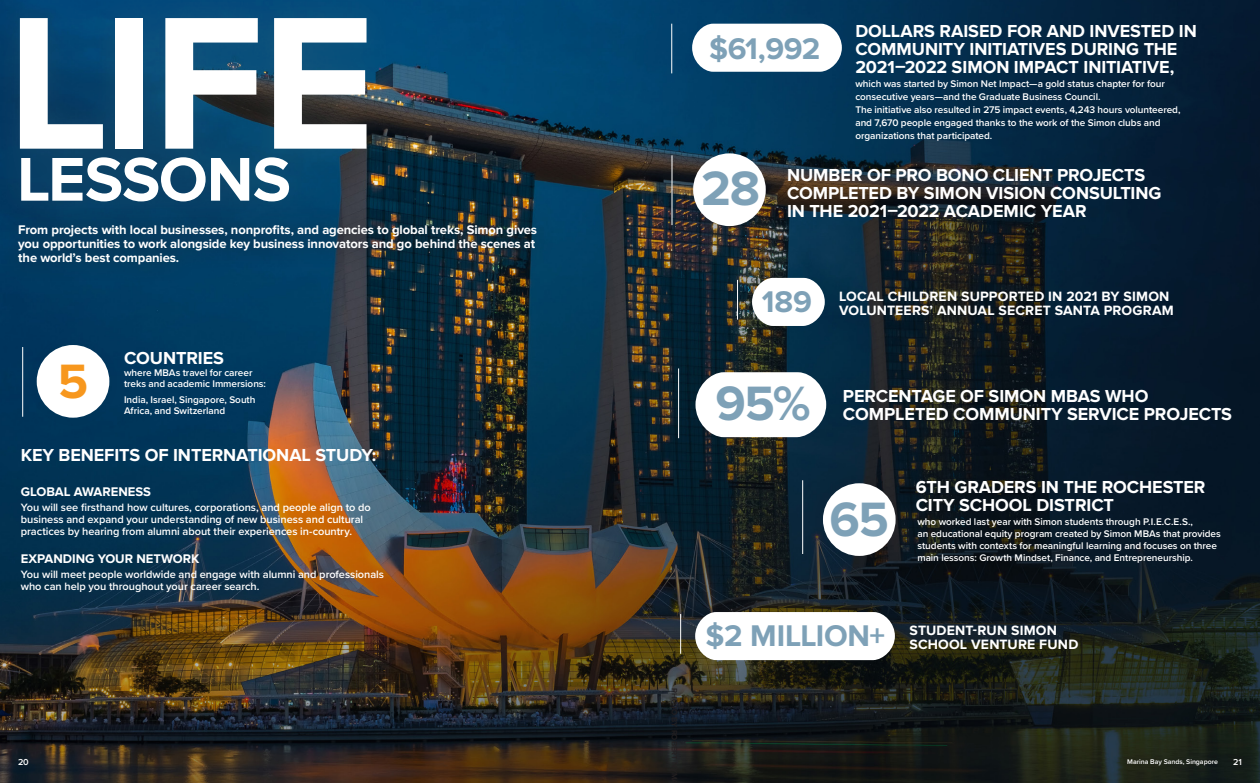
<style>
.page{position:relative;width:1260px;height:783px;background:#fff}
.page>*{position:absolute;margin:0;border:0;box-sizing:border-box;transform-origin:0 0}
.t1{font:700 195.8px "Proxima Nova";color:#fff}
.t2{font:700 64px "Proxima Nova";letter-spacing:-.02em;color:#fff}
.t3{font:700 50px "Proxima Nova";color:#7ea1b7}
.t4{font:700 50px "Proxima Nova";color:#f7971d}
.t5{font:700 31px "Proxima Nova";letter-spacing:-.01em;color:#7ea1b7}
.t6{font:700 18px/18px "Proxima Nova";letter-spacing:-.005em;color:#fff}
.large_caption{font:700 14px "Proxima Nova";letter-spacing:.01em;color:#fff}
.large_caption-2{font:700 13px/14px "Proxima Nova";letter-spacing:-.01em;color:#fff}
.large_caption-3{font:600 11px/12px "Proxima Nova";letter-spacing:-.005em;color:#fff}
.large_caption-4{font:600 10px/13px "Proxima Nova";letter-spacing:-.005em;color:#fff}
.t7{font:600 9px "Proxima Nova";color:#fff}
.Box_name_small{font:600 7px "Proxima Nova";letter-spacing:-.005em;color:#fff}
</style>
<div class="page">
<img style="left:0;top:0;width:1260px;height:783px">
<div style="left:682px;top:142px;width:95px;height:95px;background:#231f20;opacity:.05"></div>
<div style="left:693px;top:153px;width:73px;height:73px;background:#fff;border-radius:50%"></div>
<div style="left:25px;top:333px;width:96px;height:96px;background:#00355c"></div>
<div style="left:37px;top:345px;width:72px;height:73px;background:#fff;border-radius:50%"></div>
<div style="left:0;top:0;width:437px;height:272px;background:#587a7b;opacity:.1"></div>
<div style="left:0;top:206px;width:556px;height:77px;background:#231f20;opacity:.7"></div>
<hr style="left:22px;top:347px;width:1px;height:70px;background:#fff">
<svg style="left:692px;top:24px;width:150px;height:48px"></svg>
<hr style="left:678px;top:368px;width:1px;height:70px;background:#fff">
<svg style="left:695px;top:372px;width:131px;height:65px"></svg>
<hr style="left:672px;top:155px;width:1px;height:70px;background:#fff">
<hr style="left:672px;top:24px;width:1px;height:49px;background:#fff">
<div style="left:812px;top:472px;width:95px;height:95px;background:#231f20;opacity:.05"></div>
<div style="left:823px;top:483px;width:73px;height:73px;background:#fff;border-radius:50%"></div>
<hr style="left:802px;top:480px;width:1px;height:74px;background:#fff">
<svg style="left:695px;top:612px;width:200px;height:48px"></svg>
<hr style="left:680px;top:614px;width:1px;height:40px;background:#fff">
<svg style="left:752px;top:278px;width:73px;height:48px"></svg>
<hr style="left:737px;top:280px;width:1px;height:40px;background:#fff">
<p class="t1" style="left:7px;top:-29px;width:370px">LIFE</p>
<p class="t2" style="left:17px;top:142px;width:275px">LESSONS</p>
<p class="large_caption-2" style="left:18px;top:223px;width:520px">From projects with local businesses, nonprofits, and agencies to global treks, Simon gives you opportunities to work alongside key business innovators and go behind the scenes at the world’s best companies.</p>
<p class="t4" style="left:58px;top:352px;width:32px">5</p>
<p class="t6" style="left:124px;top:350px;width:102px">COUNTRIES</p>
<p class="large_caption-4" style="left:124px;top:367px;width:144px;line-height:11px">where MBAs travel for career treks and academic Immersions:</p>
<p class="large_caption-4" style="left:124px;top:394px;width:133px;line-height:11px">India, Israel, Singapore, South<br>Africa, and Switzerland</p>
<p class="t6" style="left:21px;top:447px;width:357px">KEY BENEFITS OF INTERNATIONAL STUDY:</p>
<p class="large_caption-2" style="left:21px;top:484px;width:132px">GLOBAL AWARENESS</p>
<p class="large_caption-3" style="left:21px;top:500px;width:351px">You will see firsthand how cultures, corporations, and people align to do business and expand your understanding of new business and cultural practices by hearing from alumni about their experiences in-country.</p>
<p class="large_caption-2" style="left:21px;top:551px;width:180px">EXPANDING YOUR NETWORK</p>
<p class="large_caption-3" style="left:21px;top:567px;width:365px">You will meet people worldwide and engage with alumni and professionals who can help you throughout your career search.</p>
<p class="t5" style="left:709px;top:30px;width:113px">$61,992</p>
<p class="t6" style="left:855px;top:22px;width:343px">DOLLARS RAISED FOR AND INVESTED IN<br>COMMUNITY INITIATIVES DURING THE<br>2021–2022 SIMON IMPACT INITIATIVE,</p>
<p class="large_caption-4" style="left:855px;top:77px;width:311px">which was started by Simon Net Impact—a gold status chapter for four consecutive years—and the Graduate Business Council.</p>
<p class="large_caption-4" style="left:855px;top:103px;width:327px">The initiative also resulted in 275 impact events, 4,243 hours volunteered, and 7,670 people engaged thanks to the work of the Simon clubs and organizations that participated.</p>
<p class="t3" style="left:701px;top:159px;width:61px">28</p>
<p class="t6" style="left:787px;top:167px;width:376px">NUMBER OF PRO BONO CLIENT PROJECTS<br>COMPLETED BY SIMON VISION CONSULTING</p>
<p class="t6" style="left:787px;top:203px;width:301px">IN THE 2021–2022 ACADEMIC YEAR</p>
<p class="t5" style="left:762px;top:284px;width:51px">189</p>
<p class="large_caption" style="left:839px;top:288px;width:332px">LOCAL CHILDREN SUPPORTED IN 2021 BY SIMON</p>
<p class="large_caption" style="left:839px;top:302px;width:336px">VOLUNTEERS’ ANNUAL SECRET SANTA PROGRAM</p>
<p class="t3" style="left:715px;top:375px;width:97px">95%</p>
<p class="t6" style="left:843px;top:387px;width:307px">PERCENTAGE OF SIMON MBAS WHO</p>
<p class="t6" style="left:843px;top:405px;width:391px">COMPLETED COMMUNITY SERVICE PROJECTS</p>
<p class="t3" style="left:829px;top:490px;width:61px">65</p>
<p class="t6" style="left:916px;top:479px;width:291px">6TH GRADERS IN THE ROCHESTER<br>CITY SCHOOL DISTRICT</p>
<p class="large_caption-4" style="left:917px;top:516px;width:305px;line-height:12px">who worked last year with Simon students through P.I.E.C.E.S.,<br>an educational equity program created by Simon MBAs that provides students with contexts for meaningful learning and focuses on three main lessons: Growth Mindset, Finance, and Entrepreneurship.</p>
<p class="t5" style="left:706px;top:618px;width:181px">$2 MILLION+</p>
<p class="large_caption" style="left:910px;top:622px;width:149px">STUDENT-RUN SIMON</p>
<p class="large_caption" style="left:910px;top:636px;width:170px">SCHOOL VENTURE FUND</p>
<p class="t7" style="left:18px;top:755px;width:12px">20</p>
<p class="t7" style="left:1233px;top:755px;width:10px">21</p>
<p class="Box_name_small" style="left:1127px;top:756px;width:92px">Marina Bay Sands, Singapore</p>
</div>
